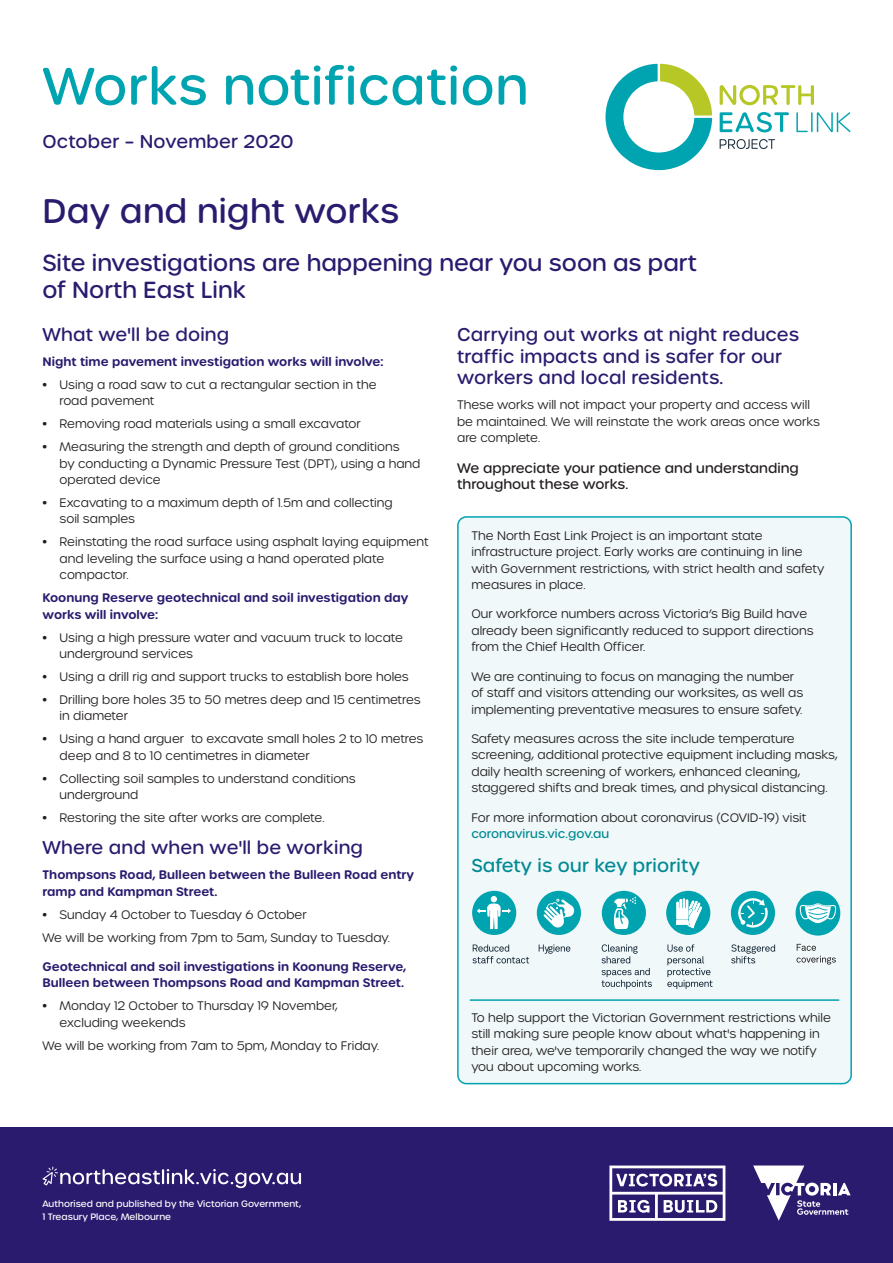
<style>
.page{position:relative;width:893px;height:1263px;background:#fff}
.page>*{position:absolute;margin:0;border:0;box-sizing:border-box;transform-origin:0 0}
.NELP_Main_Heading{font:500 51px "Urbane Rounded";letter-spacing:.01em;color:#00a4b1}
.NELP_H1{font:500 33px "Urbane Rounded";letter-spacing:.005em;color:#2a1b6f}
.NELP_WN_Intro{font:500 22.5px/27px "Urbane Rounded";color:#2a1b6f}
.NELP_H3{font:500 18px/21.6px "Urbane Rounded";letter-spacing:.01em;color:#2a1b6f}
.NELP_H3-2{font:500 18px "Urbane Rounded";letter-spacing:.01em;color:#008a94}
.NELP_WN_H4{font:500 13.5px/16.5px "Urbane Rounded";color:#231f20}
.NELP_Body{font:300 12px/16.5px "Urbane Rounded";color:#231f20}
.NELP_Body_Before_Bu{font:600 12px/16.5px "Urbane Rounded";color:#2a1b6f}
.t1{font:500 9px/13.5px "Urbane Rounded";color:#fff}
.s1{font-weight:500}
.s2{font-weight:500;color:#008a94}
</style>
<div class="page">
<div style="left:0;top:1127px;width:893px;height:136px;background:#2a1b6f"></div>
<svg style="left:42px;top:1166px;width:259px;height:22px"></svg>
<svg style="left:609px;top:1165px;width:116px;height:56px"></svg>
<svg style="left:753px;top:1165px;width:98px;height:56px"></svg>
<svg style="left:720px;top:85px;width:94px;height:20px"></svg>
<svg style="left:796px;top:112px;width:12px;height:20px"></svg>
<hr style="left:811px;top:112px;width:2px;height:20px;background:#00a4b1">
<svg style="left:817px;top:112px;width:33px;height:20px"></svg>
<svg style="left:720px;top:112px;width:69px;height:20px"></svg>
<svg style="left:720px;top:139px;width:55px;height:10px"></svg>
<svg style="left:605px;top:64px;width:107px;height:106px"></svg>
<div style="left:458px;top:517px;width:393px;height:567px;background:#f0f8f9;border-radius:9px"></div>
<div style="left:457px;top:516px;width:395px;height:568px;border:2px solid #00a4b1;border-radius:9px"></div>
<hr style="left:470px;top:999px;width:369px;height:2px;background:#00a4b1">
<svg style="left:601px;top:944px;width:51px;height:45px"></svg>
<div style="left:602px;top:891px;width:44px;height:44px;background:#00a4b1;border-radius:50%"></div>
<svg style="left:614px;top:897px;width:22px;height:32px"></svg>
<svg style="left:731px;top:944px;width:44px;height:19px"></svg>
<div style="left:731px;top:891px;width:44px;height:44px;background:#00a4b1;border-radius:50%"></div>
<svg style="left:738px;top:898px;width:30px;height:29px"></svg>
<svg style="left:667px;top:944px;width:46px;height:45px"></svg>
<div style="left:666px;top:891px;width:44px;height:44px;background:#00a4b1;border-radius:50%"></div>
<svg style="left:676px;top:898px;width:26px;height:30px"></svg>
<svg style="left:539px;top:944px;width:31px;height:10px"></svg>
<div style="left:537px;top:891px;width:44px;height:44px;background:#00a4b1;border-radius:50%"></div>
<svg style="left:544px;top:899px;width:30px;height:29px"></svg>
<svg style="left:473px;top:944px;width:56px;height:19px"></svg>
<div style="left:472px;top:891px;width:44px;height:44px;background:#00a4b1;border-radius:50%"></div>
<svg style="left:477px;top:896px;width:34px;height:33px"></svg>
<div style="left:795px;top:891px;width:45px;height:44px;background:#00a4b1;border-radius:50%"></div>
<svg style="left:799px;top:903px;width:37px;height:20px"></svg>
<svg style="left:796px;top:944px;width:40px;height:20px"></svg>
<p class="NELP_Main_Heading" style="left:43px;top:53px;width:487px">Works notification</p>
<h3 class="NELP_H3" style="left:43px;top:130px;width:253px">October – November 2020</h3>
<h1 class="NELP_H1" style="left:43px;top:189px;width:358px">Day and night works</h1>
<p class="NELP_WN_Intro" style="left:43px;top:249px;width:656px">Site investigations are happening near you soon as part of North East Link</p>
<h3 class="NELP_H3" style="left:43px;top:324px;width:188px">What we'll be doing</h3>
<p class="NELP_Body_Before_Bu" style="left:43px;top:353px;width:342px">Night time pavement investigation works will involve:</p>
<p class="NELP_Body" style="left:60px;top:376px;width:319px;text-indent:-17px"><span class="s1">•</span> Using a road saw to cut a rectangular section in the road pavement</p>
<p class="NELP_Body" style="left:43px;top:416px;width:320px"><span class="s1">•</span> Removing road materials using a small excavator</p>
<p class="NELP_Body" style="left:60px;top:438px;width:362px;text-indent:-17px"><span class="s1">•</span> Measuring the strength and depth of ground conditions<br>by conducting a Dynamic Pressure Test (DPT), using a hand operated device</p>
<p class="NELP_Body" style="left:60px;top:494px;width:335px;text-indent:-17px"><span class="s1">•</span> Excavating to a maximum depth of 1.5m and collecting soil samples</p>
<p class="NELP_Body" style="left:60px;top:534px;width:371px;text-indent:-17px"><span class="s1">•</span> Reinstating the road surface using asphalt laying equipment and leveling the surface using a hand operated plate compactor.</p>
<p class="NELP_Body_Before_Bu" style="left:43px;top:590px;width:367px">Koonung Reserve geotechnical and soil investigation day works will involve:</p>
<p class="NELP_Body" style="left:60px;top:629px;width:345px;text-indent:-17px"><span class="s1">•</span> Using a high pressure water and vacuum truck to locate underground services</p>
<p class="NELP_Body" style="left:43px;top:668px;width:368px"><span class="s1">•</span> Using a drill rig and support trucks to establish bore holes</p>
<p class="NELP_Body" style="left:60px;top:691px;width:362px;text-indent:-17px"><span class="s1">•</span> Drilling bore holes 35 to 50 metres deep and 15 centimetres in diameter</p>
<p class="NELP_Body" style="left:60px;top:731px;width:365px;text-indent:-17px"><span class="s1">•</span> Using a hand arguer to excavate small holes 2 to 10 metres deep and 8 to 10 centimetres in diameter</p>
<p class="NELP_Body" style="left:60px;top:770px;width:298px;text-indent:-17px"><span class="s1">•</span> Collecting soil samples to understand conditions underground</p>
<p class="NELP_Body" style="left:43px;top:809px;width:283px"><span class="s1">•</span> Restoring the site after works are complete.</p>
<h3 class="NELP_H3" style="left:43px;top:837px;width:322px">Where and when we'll be working</h3>
<p class="NELP_Body_Before_Bu" style="left:43px;top:867px;width:373px">Thompsons Road, Bulleen between the Bulleen Road entry ramp and Kampman Street.</p>
<p class="NELP_Body" style="left:43px;top:906px;width:266px"><span class="s1">•</span> Sunday 4 October to Tuesday 6 October</p>
<p class="NELP_Body" style="left:43px;top:929px;width:349px">We will be working from 7pm to 5am, Sunday to Tuesday.</p>
<p class="NELP_Body_Before_Bu" style="left:43px;top:958px;width:365px">Geotechnical and soil investigations in Koonung Reserve,<br>Bulleen between Thompsons Road and Kampman Street.</p>
<p class="NELP_Body" style="left:60px;top:997px;width:280px;text-indent:-17px"><span class="s1">•</span> Monday 12 October to Thursday 19 November, excluding weekends</p>
<p class="NELP_Body" style="left:43px;top:1037px;width:338px">We will be working from 7am to 5pm, Monday to Friday.</p>
<h3 class="NELP_H3" style="left:457px;top:324px;width:344px">Carrying out works at night reduces traffic impacts and is safer for our workers and local residents.</h3>
<p class="NELP_Body" style="left:457px;top:397px;width:364px">These works will not impact your property and access will be maintained. We will reinstate the work areas once works are complete.</p>
<p class="NELP_WN_H4" style="left:457px;top:460px;width:343px">We appreciate your patience and understanding throughout these works.</p>
<p class="NELP_Body" style="left:471px;top:527px;width:354px">The North East Link Project is an important state infrastructure project. Early works are continuing in line with Government restrictions, with strict health and safety measures in place.</p>
<p class="NELP_Body" style="left:471px;top:606px;width:344px">Our workforce numbers across Victoria’s Big Build have already been significantly reduced to support directions from the Chief Health Officer.</p>
<p class="NELP_Body" style="left:471px;top:668px;width:333px">We are continuing to focus on managing the number of staff and visitors attending our worksites, as well as implementing preventative measures to ensure safety.</p>
<p class="NELP_Body" style="left:471px;top:730px;width:368px">Safety measures across the site include temperature screening, additional protective equipment including masks, daily health screening of workers, enhanced cleaning, staggered shifts and break times, and physical distancing.</p>
<p class="NELP_Body" style="left:471px;top:809px;width:337px">For more information about coronavirus (COVID-19) visit <span class="s2">coronavirus.vic.gov.au</span></p>
<h3 class="NELP_H3-2" style="left:471px;top:854px;width:230px">Safety is our key priority</h3>
<p class="NELP_Body" style="left:471px;top:1009px;width:361px">To help support the Victorian Government restrictions while still making sure people know about what's happening in their area, we've temporarily changed the way we notify you about upcoming works.</p>
<p class="t1" style="left:43px;top:1197px;width:260px">Authorised and published by the Victorian Government,<br>1 Treasury Place, Melbourne</p>
</div>
